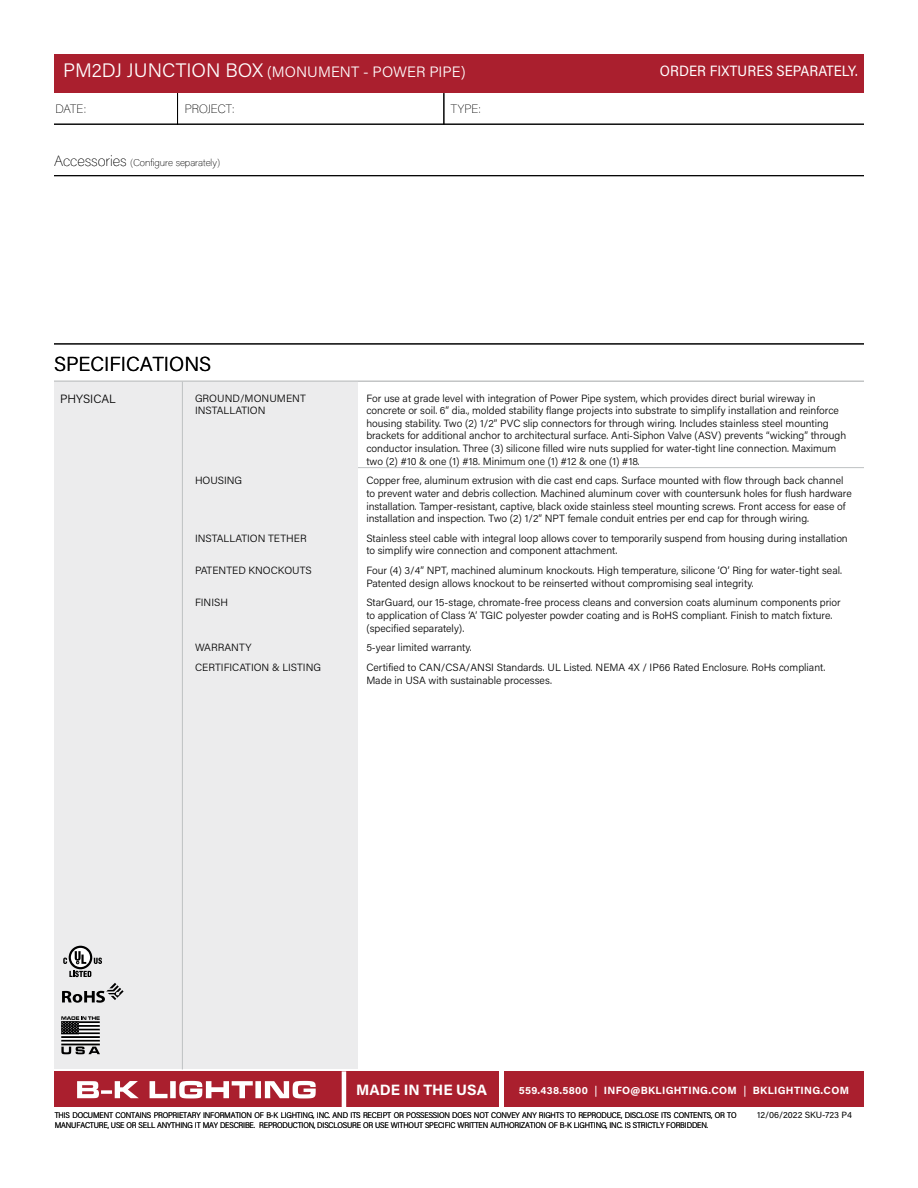
<style>
.page{position:relative;width:918px;height:1188px;background:#fff}
.page>*{position:absolute;margin:0;border:0;box-sizing:border-box;transform-origin:0 0}
.t1{font:300 20.25px "Acumin Pro";color:#000}
.t2{font:300 15px "Acumin Pro";color:#fff}
.t3{font:15px "Acumin Pro Semi Cond";color:#fff}
.t4{font:700 15px "Acumin Pro";color:#fff}
.t5{font:100 12px "Acumin Pro";letter-spacing:.015em;color:#000}
.t6{font:300 12px "Acumin Pro";color:#000}
.t7{font:300 10.5px/12.6px "Acumin Pro";color:#000}
.t8{font:700 10.5px "Acumin Pro";letter-spacing:.03em;color:#fff}
.t9{font:100 9.75px "Acumin Pro";color:#000}
.t10{font:9px "Acumin Pro";color:#000}
.t11{font:300 8.25px/9.9px "Acumin Pro Semi Cond";letter-spacing:-.02em;color:#000}
.s1{font-size:19.5px}
.s2{font-size:14.7px}
.s3{font-weight:500}
</style>
<div class="page">
<hr style="left:54px;top:467px;width:810px;height:1px;background:#bec1c2">
<div style="left:54px;top:382px;width:304px;height:687px;background:#ececed"></div>
<hr style="left:54px;top:381px;width:810px;height:1px;background:#bec1c2">
<hr style="left:182px;top:382px;width:1px;height:687px;background:#bec1c2">
<hr style="left:54px;top:344px;width:810px;height:1px;background:#000">
<div style="left:54px;top:54px;width:810px;height:38px;background:#aa1f2e"></div>
<hr style="left:54px;top:124px;width:810px;height:1px;background:#000">
<hr style="left:177px;top:93px;width:1px;height:32px;background:#000">
<hr style="left:443px;top:93px;width:1px;height:32px;background:#000">
<hr style="left:54px;top:175px;width:810px;height:1px;background:#000">
<div style="left:54px;top:1072px;width:810px;height:35px;background:#aa1f2e"></div>
<hr style="left:342px;top:1071px;width:4px;height:36px;background:#fff">
<svg style="left:77px;top:1081px;width:239px;height:17px"></svg>
<hr style="left:500px;top:1070px;width:4px;height:37px;background:#fff">
<svg style="left:69px;top:971px;width:22px;height:6px"></svg>
<svg style="left:94px;top:958px;width:8px;height:6px"></svg>
<svg style="left:69px;top:946px;width:23px;height:23px"></svg>
<svg style="left:71px;top:948px;width:19px;height:19px"></svg>
<svg style="left:75px;top:951px;width:11px;height:13px"></svg>
<svg style="left:63px;top:958px;width:4px;height:6px"></svg>
<hr style="left:61px;top:1032px;width:39px;height:2px;background:#000">
<hr style="left:61px;top:1034px;width:39px;height:2px;background:#fff">
<hr style="left:61px;top:1036px;width:39px;height:2px;background:#000">
<hr style="left:61px;top:1038px;width:39px;height:2px;background:#fff">
<hr style="left:61px;top:1040px;width:39px;height:2px;background:#000">
<hr style="left:61px;top:1042px;width:39px;height:2px;background:#fff">
<hr style="left:61px;top:1044px;width:39px;height:1px;background:#000">
<svg style="left:61px;top:1016px;width:39px;height:17px"></svg>
<svg style="left:61px;top:1047px;width:39px;height:7px"></svg>
<svg style="left:62px;top:983px;width:62px;height:20px"></svg>
<h2 class="t2" style="left:63px;top:62px;width:404px"><span class="s1">PM2DJ JUNCTION BOX</span> (MONUMENT - POWER PIPE)</h2>
<h2 class="t3" style="left:660px;top:60px;width:199px">ORDER FIXTURES SEPARATELY.</h2>
<p class="t5" style="left:55px;top:101px;width:32px">DATE:</p>
<p class="t5" style="left:185px;top:101px;width:51px">PROJECT:</p>
<p class="t5" style="left:451px;top:101px;width:32px">TYPE:</p>
<p class="t9" style="left:54px;top:156px;width:168px"><span class="s2">Accessories</span> (Configure separately)</p>
<h1 class="t1" style="left:54px;top:350px;width:159px">SPECIFICATIONS</h1>
<p class="t6" style="left:60px;top:390px;width:57px">PHYSICAL</p>
<p class="t7" style="left:195px;top:391px;width:112px">GROUND/MONUMENT<br>INSTALLATION</p>
<p class="t7" style="left:366px;top:391px;width:481px">For use at grade level with integration of Power Pipe system, which provides direct burial wireway in concrete or soil. 6” dia., molded stability flange projects into substrate to simplify installation and reinforce housing stability. Two (2) 1/2” PVC slip connectors for through wiring. Includes stainless steel mounting brackets for additional anchor to architectural surface. Anti-Siphon Valve (ASV) prevents “wicking” through conductor insulation. Three (3) silicone filled wire nuts supplied for water-tight line connection. Maximum two (2) #10 &amp; one (1) #18. Minimum one (1) #12 &amp; one (1) #18.</p>
<p class="t7" style="left:195px;top:474px;width:49px">HOUSING</p>
<p class="t7" style="left:366px;top:474px;width:487px">Copper free, aluminum extrusion with die cast end caps. Surface mounted with flow through back channel to prevent water and debris collection. Machined aluminum cover with countersunk holes for flush hardware installation. Tamper-resistant, captive, black oxide stainless steel mounting screws. Front access for ease of installation and inspection. Two (2) 1/2” NPT female conduit entries per end cap for through wiring.</p>
<p class="t7" style="left:195px;top:531px;width:113px">INSTALLATION TETHER</p>
<p class="t7" style="left:366px;top:531px;width:483px">Stainless steel cable with integral loop allows cover to temporarily suspend from housing during installation to simplify wire connection and component attachment.</p>
<p class="t7" style="left:195px;top:564px;width:118px">PATENTED KNOCKOUTS</p>
<p class="t7" style="left:366px;top:564px;width:477px">Four (4) 3/4” NPT, machined aluminum knockouts. High temperature, silicone ‘O’ Ring for water-tight seal.<br>Patented design allows knockout to be reinserted without compromising seal integrity.</p>
<p class="t7" style="left:195px;top:596px;width:35px">FINISH</p>
<p class="t7" style="left:366px;top:596px;width:476px">StarGuard, our 15-stage, chromate-free process cleans and conversion coats aluminum components prior to application of Class ‘A’ TGIC polyester powder coating and is RoHS compliant. Finish to match fixture. (specified separately).</p>
<p class="t7" style="left:195px;top:641px;width:58px">WARRANTY</p>
<p class="t7" style="left:366px;top:641px;width:107px">5-year limited warranty.</p>
<p class="t7" style="left:195px;top:661px;width:128px">CERTIFICATION &amp; LISTING</p>
<p class="t7" style="left:366px;top:661px;width:461px">Certified to CAN/CSA/ANSI Standards. UL Listed. NEMA 4X / IP66 Rated Enclosure. RoHs compliant.<br>Made in USA with sustainable processes.</p>
<h2 class="t4" style="left:356px;top:1079px;width:132px">MADE IN THE USA</h2>
<p class="t8" style="left:519px;top:1083px;width:332px">559.438.5800 <span class="s3">|</span> INFO@BKLIGHTING.COM <span class="s3">|</span> BKLIGHTING.COM</p>
<p class="t11" style="left:55px;top:1110px;width:683px">THIS DOCUMENT CONTAINS PROPRIETARY INFORMATION OF B-K LIGHTING, INC. AND ITS RECEIPT OR POSSESSION DOES NOT CONVEY ANY RIGHTS TO REPRODUCE, DISCLOSE ITS CONTENTS, OR TO<br>MANUFACTURE, USE OR SELL ANYTHING IT MAY DESCRIBE. REPRODUCTION, DISCLOSURE OR USE WITHOUT SPECIFIC WRITTEN AUTHORIZATION OF B-K LIGHTING, INC. IS STRICTLY FORBIDDEN.</p>
<p class="t10" style="left:757px;top:1109px;width:96px">12/06/2022 SKU-723 P4</p>
</div>
